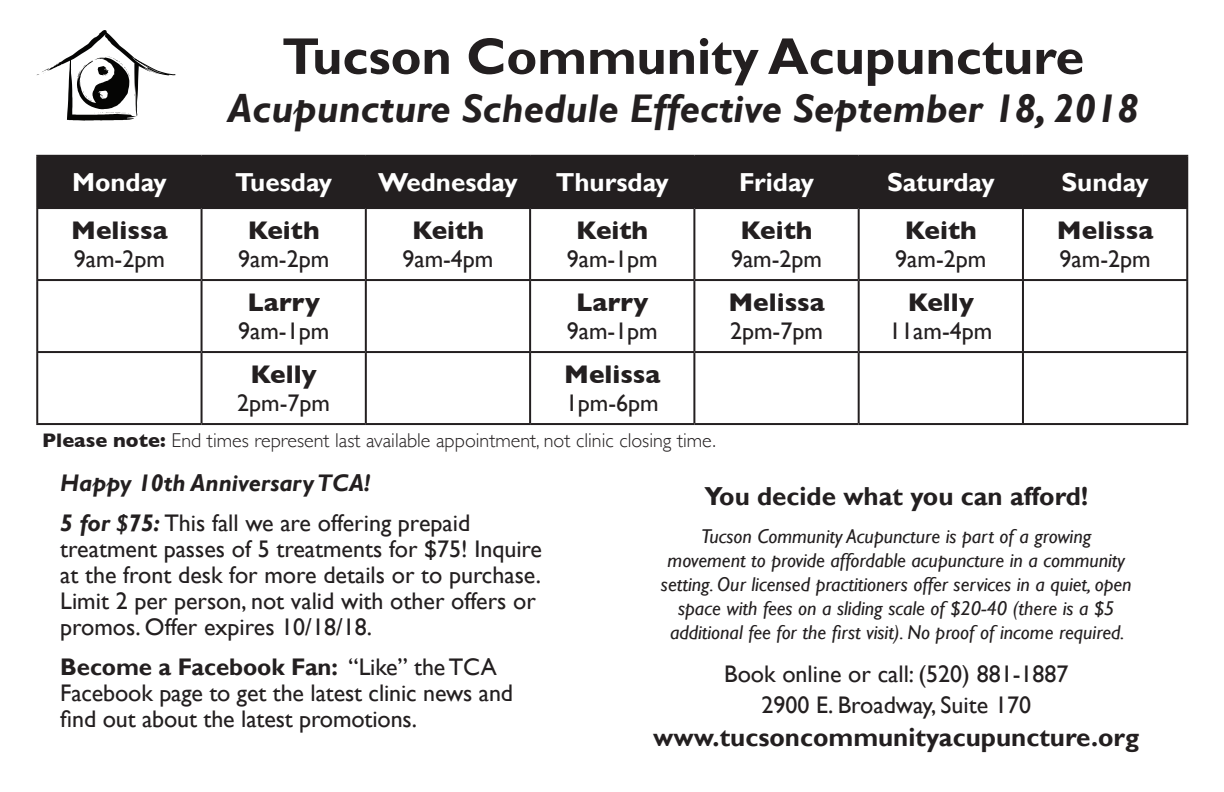
<style>
.page{position:relative;width:1224px;height:792px;background:#fff}
.page>*{position:absolute;margin:0;border:0;box-sizing:border-box;transform-origin:0 0}
.t1{font:700 52px "Gill Sans";color:#231f20}
.t2{font:italic 700 40px "Gill Sans";color:#231f20}
.t3{font:700 26px "Gill Sans";color:#231f20}
.t4{font:700 26px "Gill Sans";color:#231f20}
.t5{font:700 26px "Gill Sans";color:#fff}
.t6{font:24px/26px "Gill Sans";color:#231f20}
.t7{font:24px "Gill Sans";color:#231f20}
.t8{font:italic 700 24px "Gill Sans";color:#231f20}
.t9{font:italic 20px/24px "Gill Sans";color:#231f20;text-align:center}
.t10{font:300 20px "Gill Sans";color:#231f20}
.s1{font-weight:700}
.s2{font-weight:700;font-style:italic}
</style>
<div class="page">
<svg style="left:36px;top:30px;width:140px;height:91px"></svg>
<div style="left:38px;top:157px;width:1148px;height:50px;background:#231f20"></div>
<hr style="left:36px;top:155px;width:166px;height:2px;background:#231f20">
<hr style="left:36px;top:157px;width:2px;height:50px;background:#231f20">
<hr style="left:202px;top:155px;width:164px;height:2px;background:#231f20">
<hr style="left:201px;top:157px;width:2px;height:50px;background:#231f20">
<hr style="left:366px;top:155px;width:164px;height:2px;background:#231f20">
<hr style="left:365px;top:157px;width:2px;height:50px;background:#231f20">
<hr style="left:530px;top:155px;width:164px;height:2px;background:#231f20">
<hr style="left:529px;top:157px;width:2px;height:50px;background:#231f20">
<hr style="left:694px;top:155px;width:165px;height:2px;background:#231f20">
<hr style="left:693px;top:157px;width:2px;height:50px;background:#231f20">
<hr style="left:859px;top:155px;width:164px;height:2px;background:#231f20">
<hr style="left:858px;top:157px;width:2px;height:50px;background:#231f20">
<hr style="left:1023px;top:155px;width:165px;height:2px;background:#231f20">
<hr style="left:1022px;top:157px;width:2px;height:50px;background:#231f20">
<hr style="left:1186px;top:157px;width:2px;height:50px;background:#231f20">
<hr style="left:36px;top:207px;width:166px;height:2px;background:#231f20">
<hr style="left:36px;top:209px;width:2px;height:70px;background:#231f20">
<hr style="left:202px;top:207px;width:164px;height:2px;background:#231f20">
<hr style="left:201px;top:209px;width:2px;height:70px;background:#231f20">
<hr style="left:366px;top:207px;width:164px;height:2px;background:#231f20">
<hr style="left:365px;top:209px;width:2px;height:70px;background:#231f20">
<hr style="left:530px;top:207px;width:164px;height:2px;background:#231f20">
<hr style="left:529px;top:209px;width:2px;height:70px;background:#231f20">
<hr style="left:694px;top:207px;width:165px;height:2px;background:#231f20">
<hr style="left:693px;top:209px;width:2px;height:70px;background:#231f20">
<hr style="left:859px;top:207px;width:164px;height:2px;background:#231f20">
<hr style="left:858px;top:209px;width:2px;height:70px;background:#231f20">
<hr style="left:1023px;top:207px;width:165px;height:2px;background:#231f20">
<hr style="left:1022px;top:209px;width:2px;height:70px;background:#231f20">
<hr style="left:1186px;top:209px;width:2px;height:70px;background:#231f20">
<hr style="left:36px;top:279px;width:166px;height:2px;background:#231f20">
<hr style="left:36px;top:281px;width:2px;height:70px;background:#231f20">
<hr style="left:202px;top:279px;width:164px;height:2px;background:#231f20">
<hr style="left:201px;top:281px;width:2px;height:70px;background:#231f20">
<hr style="left:366px;top:279px;width:164px;height:2px;background:#231f20">
<hr style="left:365px;top:281px;width:2px;height:70px;background:#231f20">
<hr style="left:530px;top:279px;width:164px;height:2px;background:#231f20">
<hr style="left:529px;top:281px;width:2px;height:70px;background:#231f20">
<hr style="left:694px;top:279px;width:165px;height:2px;background:#231f20">
<hr style="left:693px;top:281px;width:2px;height:70px;background:#231f20">
<hr style="left:859px;top:279px;width:164px;height:2px;background:#231f20">
<hr style="left:858px;top:281px;width:2px;height:70px;background:#231f20">
<hr style="left:1023px;top:279px;width:165px;height:2px;background:#231f20">
<hr style="left:1022px;top:281px;width:2px;height:70px;background:#231f20">
<hr style="left:1186px;top:281px;width:2px;height:70px;background:#231f20">
<hr style="left:36px;top:351px;width:166px;height:2px;background:#231f20">
<hr style="left:36px;top:353px;width:2px;height:70px;background:#231f20">
<hr style="left:202px;top:351px;width:164px;height:2px;background:#231f20">
<hr style="left:201px;top:353px;width:2px;height:70px;background:#231f20">
<hr style="left:366px;top:351px;width:164px;height:2px;background:#231f20">
<hr style="left:365px;top:353px;width:2px;height:70px;background:#231f20">
<hr style="left:530px;top:351px;width:164px;height:2px;background:#231f20">
<hr style="left:529px;top:353px;width:2px;height:70px;background:#231f20">
<hr style="left:694px;top:351px;width:165px;height:2px;background:#231f20">
<hr style="left:693px;top:353px;width:2px;height:70px;background:#231f20">
<hr style="left:859px;top:351px;width:164px;height:2px;background:#231f20">
<hr style="left:858px;top:353px;width:2px;height:70px;background:#231f20">
<hr style="left:1023px;top:351px;width:165px;height:2px;background:#231f20">
<hr style="left:1022px;top:353px;width:2px;height:70px;background:#231f20">
<hr style="left:1186px;top:353px;width:2px;height:70px;background:#231f20">
<hr style="left:36px;top:423px;width:166px;height:2px;background:#231f20">
<hr style="left:202px;top:423px;width:164px;height:2px;background:#231f20">
<hr style="left:366px;top:423px;width:164px;height:2px;background:#231f20">
<hr style="left:530px;top:423px;width:164px;height:2px;background:#231f20">
<hr style="left:694px;top:423px;width:165px;height:2px;background:#231f20">
<hr style="left:859px;top:423px;width:164px;height:2px;background:#231f20">
<hr style="left:1023px;top:423px;width:165px;height:2px;background:#231f20">
<p class="t1" style="left:282px;top:25px;width:804px">Tucson Community Acupuncture</p>
<p class="t2" style="left:228px;top:85px;width:912px">Acupuncture Schedule Effective September 18, 2018</p>
<p class="t5" style="left:72px;top:166px;width:96px">Monday</p>
<p class="t5" style="left:235px;top:166px;width:98px">Tuesday</p>
<p class="t5" style="left:378px;top:166px;width:141px">Wednesday</p>
<p class="t5" style="left:556px;top:166px;width:114px">Thursday</p>
<p class="t5" style="left:739px;top:166px;width:77px">Friday</p>
<p class="t5" style="left:887px;top:166px;width:109px">Saturday</p>
<p class="t5" style="left:1062px;top:166px;width:89px">Sunday</p>
<p class="t3" style="left:71px;top:209px;width:98px">Melissa</p>
<p class="t7" style="left:74px;top:245px;width:93px">9am-2pm</p>
<p class="t3" style="left:248px;top:209px;width:73px">Keith</p>
<p class="t7" style="left:238px;top:245px;width:93px">9am-2pm</p>
<p class="t3" style="left:412px;top:209px;width:73px">Keith</p>
<p class="t7" style="left:402px;top:245px;width:93px">9am-4pm</p>
<p class="t3" style="left:576px;top:209px;width:73px">Keith</p>
<p class="t7" style="left:567px;top:245px;width:93px">9am-1pm</p>
<p class="t3" style="left:741px;top:209px;width:73px">Keith</p>
<p class="t7" style="left:731px;top:245px;width:93px">9am-2pm</p>
<p class="t3" style="left:905px;top:209px;width:73px">Keith</p>
<p class="t7" style="left:895px;top:245px;width:93px">9am-2pm</p>
<p class="t3" style="left:1057px;top:209px;width:98px">Melissa</p>
<p class="t7" style="left:1060px;top:245px;width:93px">9am-2pm</p>
<p class="t3" style="left:247px;top:281px;width:74px">Larry</p>
<p class="t7" style="left:238px;top:317px;width:93px">9am-1pm</p>
<p class="t3" style="left:251px;top:353px;width:68px">Kelly</p>
<p class="t7" style="left:237px;top:389px;width:94px">2pm-7pm</p>
<p class="t3" style="left:576px;top:281px;width:74px">Larry</p>
<p class="t7" style="left:567px;top:317px;width:93px">9am-1pm</p>
<p class="t3" style="left:564px;top:353px;width:98px">Melissa</p>
<p class="t7" style="left:566px;top:389px;width:94px">1pm-6pm</p>
<p class="t10" style="left:42px;top:425px;width:675px"><span class="s1">Please note:</span> End times represent last available appointment, not clinic closing time.</p>
<p class="t3" style="left:728px;top:281px;width:98px">Melissa</p>
<p class="t7" style="left:730px;top:317px;width:94px">2pm-7pm</p>
<p class="t3" style="left:908px;top:281px;width:68px">Kelly</p>
<p class="t7" style="left:889px;top:317px;width:105px">11am-4pm</p>
<p class="t8" style="left:60px;top:469px;width:312px">Happy 10th Anniversary TCA!</p>
<p class="t6" style="left:60px;top:510px;width:483px"><span class="s2">5 for $75:</span> This fall we are offering prepaid treatment passes of 5 treatments for $75! Inquire at the front desk for more details or to purchase.<br>Limit 2 per person, not valid with other offers or promos. Offer expires 10/18/18.</p>
<p class="t6" style="left:60px;top:654px;width:454px"><span class="s1">Become a Facebook Fan:</span> “Like” the TCA<br>Facebook page to get the latest clinic news and find out about the latest promotions.</p>
<p class="t4" style="left:704px;top:481px;width:385px">You decide what you can afford!</p>
<p class="t9" style="left:661px;top:525px;width:472px">Tucson Community Acupuncture is part of a growing movement to provide affordable acupuncture in a community setting. Our licensed practitioners offer services in a quiet, open space with fees on a sliding scale of $20-40 (there is a $5 additional fee for the first visit). No proof of income required.</p>
<p class="t6" style="left:724px;top:659px;width:346px;line-height:31.2px;text-align:center">Book online or call: (520) 881-1887<br>2900 E. Broadway, Suite 170</p>
<p class="t4" style="left:653px;top:722px;width:487px">www.tucsoncommunityacupuncture.org</p>
</div>
